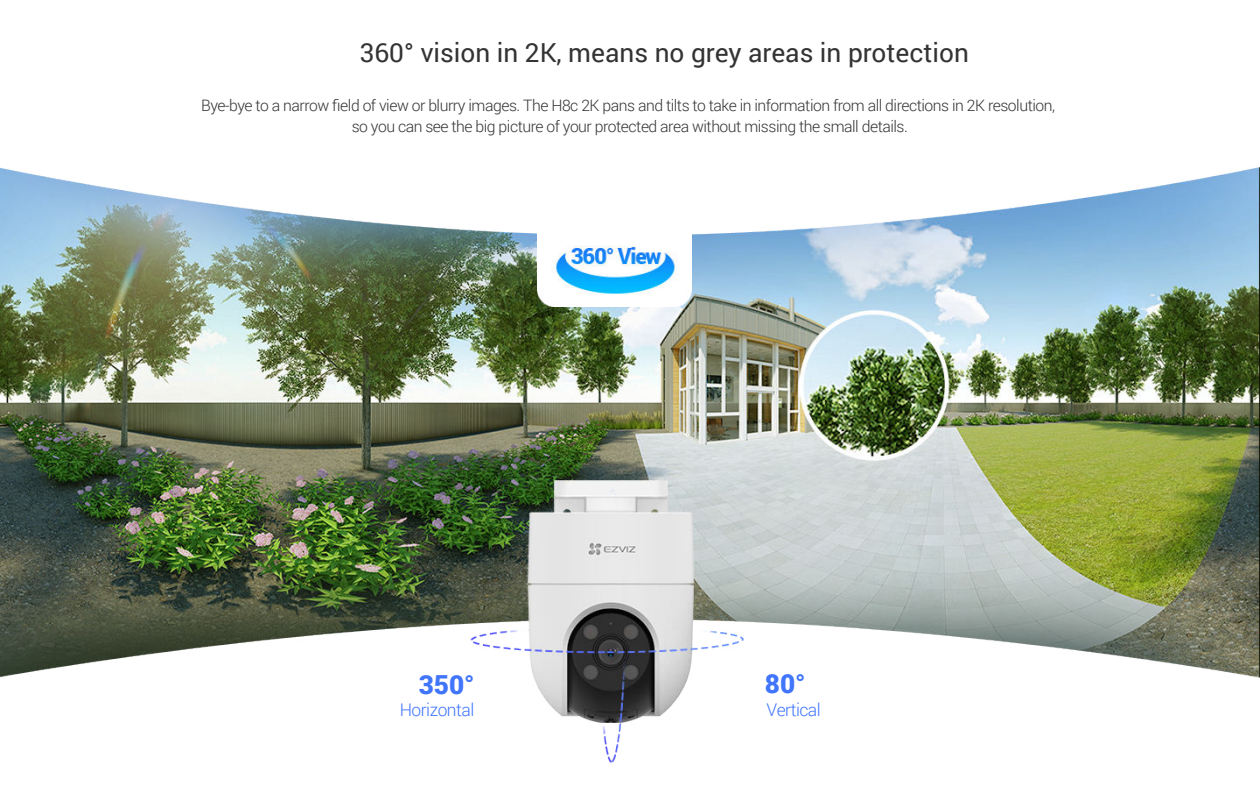
<style>
.page{position:relative;width:1260px;height:788px;background:#fff}
.page>*{position:absolute;margin:0;border:0;box-sizing:border-box;transform-origin:0 0}
.t1{font:26.25px "Roboto";color:#333}
.t2{font:900 26.25px "Roboto";color:#4075fc}
.t3{font:300 17.5px "Roboto";letter-spacing:-.03em;color:#4075fc}
.t4{font:300 15.75px/21px "Roboto";letter-spacing:-.03em;color:#333;text-align:center}
</style>
<div class="page">
<img style="left:0;top:167px;width:1260px;height:596px">
<img style="left:537px;top:231px;width:154px;height:75px">
<h1 class="t1" style="left:360px;top:41px;width:611px">360° vision in 2K, means no grey areas in protection</h1>
<p class="t4" style="left:201px;top:96px;width:855px">Bye-bye to a narrow field of view or blurry images. The H8c 2K pans and tilts to take in information from all directions in 2K resolution, so you can see the big picture of your protected area without missing the small details.</p>
<h1 class="t2" style="left:419px;top:669px;width:58px">350°</h1>
<p class="t3" style="left:400px;top:702px;width:76px">Horizontal</p>
<h1 class="t2" style="left:765px;top:668px;width:42px">80°</h1>
<p class="t3" style="left:767px;top:701px;width:56px">Vertical</p>
</div>
